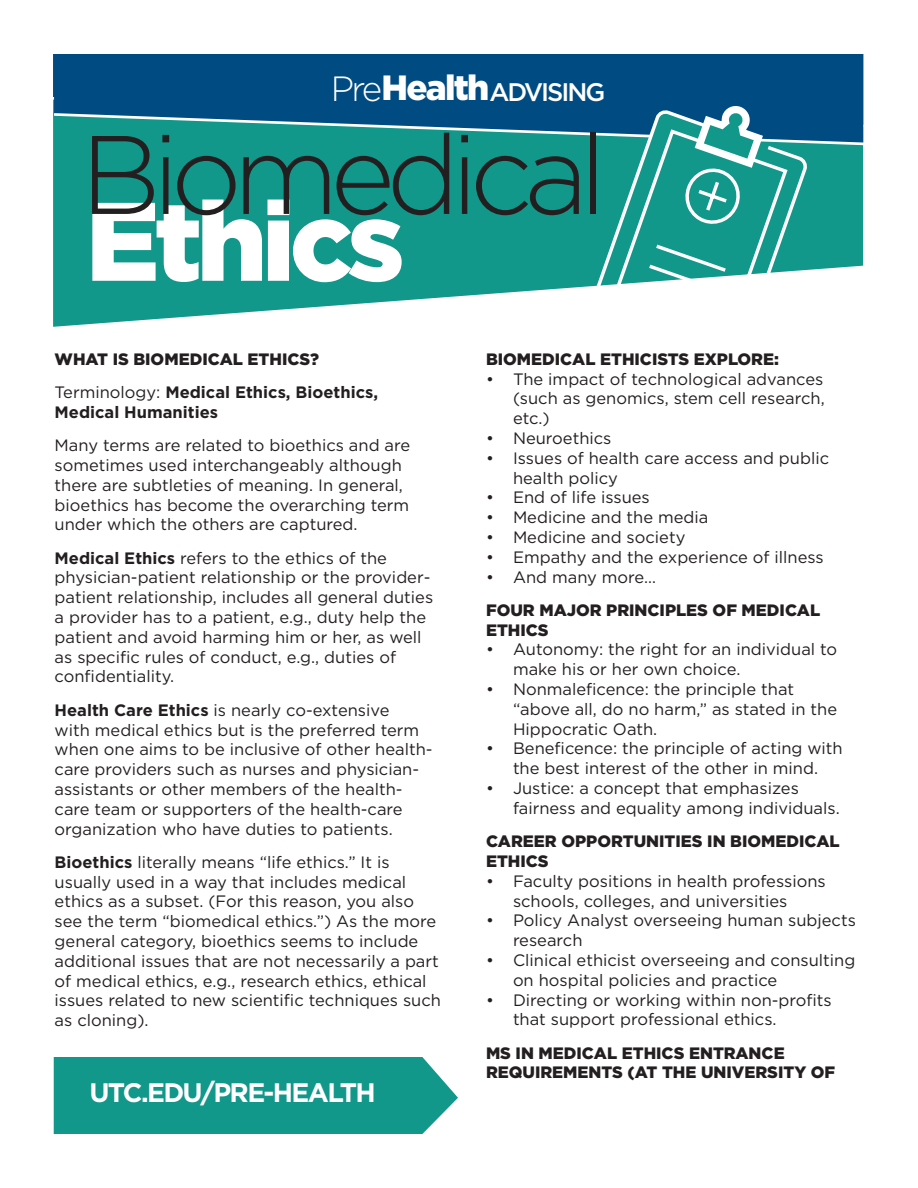
<style>
.page{position:relative;width:918px;height:1188px;background:#fff}
.page>*{position:absolute;margin:0;border:0;box-sizing:border-box;transform-origin:0 0}
.t1{font:300 111.3px "Gotham";letter-spacing:-.08em;color:#231f20}
.t2{font:900 111.3px "Gotham";letter-spacing:-.05em;color:#fff}
.t3{font:900 34.95px "Gotham";letter-spacing:-.05em;color:#fff}
.t4{font:700 26.7px "Gotham";letter-spacing:-.06em;color:#fff}
.t5{font:500 25.35px "Gotham";letter-spacing:-.08em;color:#fff}
.t6{font:16.5px/19.8px "Gotham";color:#231f20}
.t7{font:900 16.5px/19.8px "Gotham";color:#231f20}
.t8{font:700 16.5px/19.8px "Gotham";color:#231f20}
.s1{font-weight:300}
.s2{font-weight:400}
.s3{font-weight:700}
</style>
<div class="page">
<svg style="left:53px;top:295px;width:421px;height:32px"></svg>
<div style="left:54px;top:54px;width:809px;height:42px;background:#004b82"></div>
<div style="left:54px;top:1057px;width:404px;height:77px;background:#12978b"></div>
<svg style="left:53px;top:96px;width:811px;height:199px;background:#219392"></svg>
<p class="t3" style="left:331px;top:64px;width:160px"><span class="s1">Pre</span>Health</p>
<p class="t5" style="left:489px;top:76px;width:117px">ADVISING</p>
<p class="t1" style="left:80px;top:104px;width:528px">Biomedical</p>
<p class="t2" style="left:85px;top:165px;width:321px">Ethics</p>
<p class="t7" style="left:55px;top:349px;width:266px">WHAT IS BIOMEDICAL ETHICS?</p>
<p class="t8" style="left:55px;top:382px;width:325px"><span class="s2">Terminology:</span> Medical Ethics, Bioethics,<br>Medical Humanities</p>
<p class="t6" style="left:55px;top:435px;width:357px">Many terms are related to bioethics and are sometimes used interchangeably although there are subtleties of meaning. In general, bioethics has become the overarching term under which the others are captured.</p>
<p class="t6" style="left:55px;top:548px;width:380px"><span class="s3">Medical Ethics</span> refers to the ethics of the physician-patient relationship or the provider&shy;patient relationship, includes all general duties a provider has to a patient, e.g., duty help the patient and avoid harming him or her, as well as specific rules of conduct, e.g., duties of confidentiality.</p>
<p class="t6" style="left:55px;top:700px;width:380px"><span class="s3">Health Care Ethics</span> is nearly co-extensive<br>with medical ethics but is the preferred term when one aims to be inclusive of other health&shy;care providers such as nurses and physician&shy;assistants or other members of the health&shy;care team or supporters of the health-care organization who have duties to patients.</p>
<p class="t6" style="left:55px;top:852px;width:388px"><span class="s3">Bioethics</span> literally means “life ethics.” It is usually used in a way that includes medical ethics as a subset. (For this reason, you also see the term “biomedical ethics.”) As the more general category, bioethics seems to include additional issues that are not necessarily a part of medical ethics, e.g., research ethics, ethical issues related to new scientific techniques such as cloning).</p>
<p class="t4" style="left:89px;top:1075px;width:288px">UTC.EDU/PRE-HEALTH</p>
<p class="t7" style="left:486px;top:349px;width:295px">BIOMEDICAL ETHICISTS EXPLORE:</p>
<p class="t6" style="left:513px;top:369px;width:313px;text-align:justify;text-indent:-27px">• The impact of technological advances (such as genomics, stem cell research, etc.)</p>
<p class="t6" style="left:486px;top:428px;width:127px">• Neuroethics</p>
<p class="t6" style="left:513px;top:448px;width:318px;text-indent:-27px">• Issues of health care access and public health policy</p>
<p class="t6" style="left:486px;top:487px;width:165px">• End of life issues</p>
<p class="t6" style="left:486px;top:507px;width:224px">• Medicine and the media</p>
<p class="t6" style="left:486px;top:527px;width:201px">• Medicine and society</p>
<p class="t6" style="left:486px;top:547px;width:339px">• Empathy and the experience of illness</p>
<p class="t6" style="left:486px;top:567px;width:172px">• And many more…</p>
<p class="t7" style="left:486px;top:600px;width:336px">FOUR MAJOR PRINCIPLES OF MEDICAL<br>ETHICS</p>
<p class="t6" style="left:513px;top:639px;width:326px;text-indent:-27px">• Autonomy: the right for an individual to make his or her own choice.</p>
<p class="t6" style="left:513px;top:679px;width:326px;text-indent:-27px">• Nonmaleficence: the principle that “above all, do no harm,” as stated in the<br>Hippocratic Oath.</p>
<p class="t6" style="left:486px;top:738px;width:358px;text-align:center">• Beneficence: the principle of acting with the best interest of the other in mind.</p>
<p class="t6" style="left:513px;top:778px;width:328px;text-indent:-27px">• Justice: a concept that emphasizes fairness and equality among individuals.</p>
<p class="t7" style="left:486px;top:831px;width:355px">CAREER OPPORTUNITIES IN BIOMEDICAL<br>ETHICS</p>
<p class="t6" style="left:513px;top:871px;width:314px;text-indent:-27px">• Faculty positions in health professions schools, colleges, and universities</p>
<p class="t6" style="left:513px;top:910px;width:344px;text-indent:-27px">• Policy Analyst overseeing human subjects research</p>
<p class="t6" style="left:513px;top:950px;width:344px;text-indent:-27px">• Clinical ethicist overseeing and consulting on hospital policies and practice</p>
<p class="t6" style="left:513px;top:990px;width:320px;text-indent:-27px">• Directing or working within non-profits that support professional ethics.</p>
<p class="t7" style="left:486px;top:1043px;width:351px">MS IN MEDICAL ETHICS ENTRANCE<br>REQUIREMENTS (AT THE UNIVERSITY OF</p>
</div>
